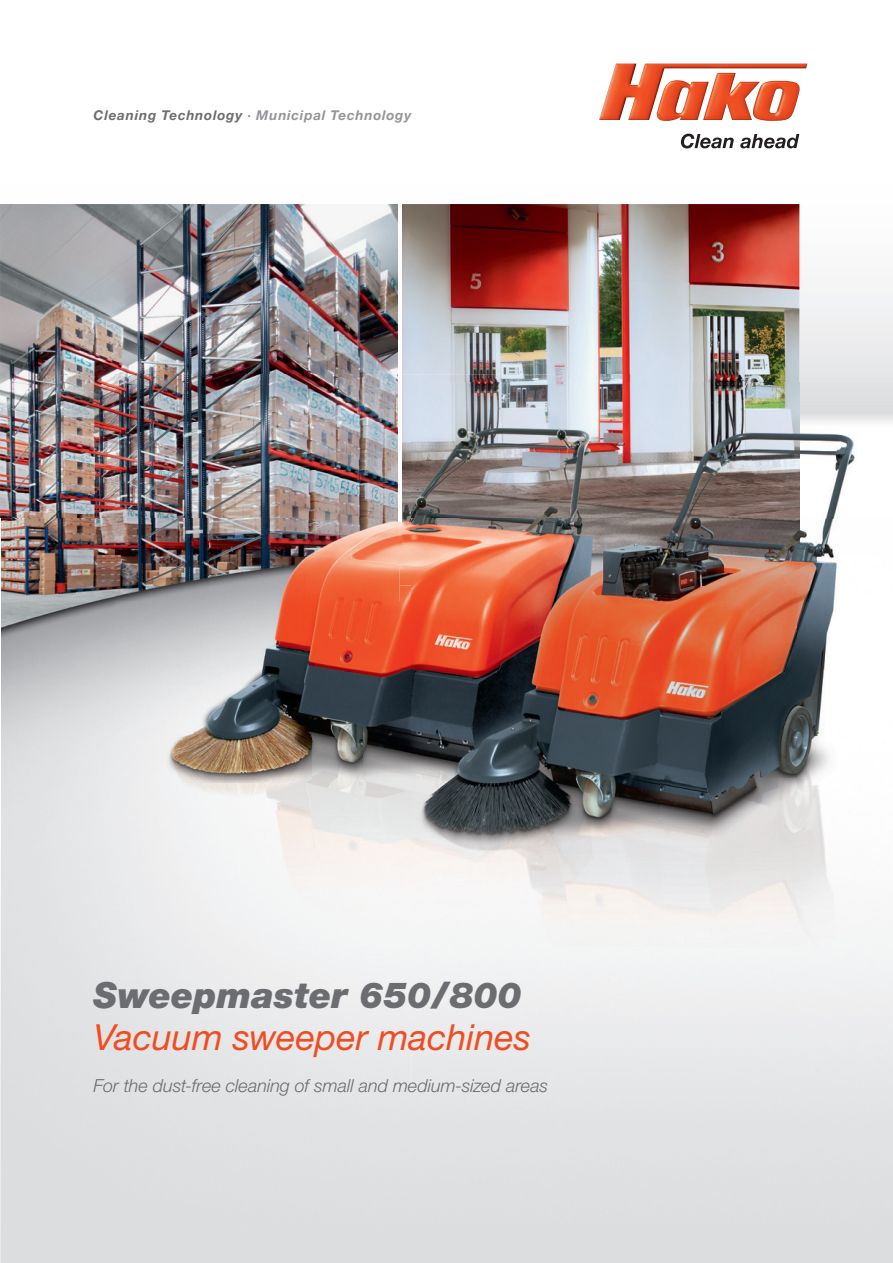
<style>
.page{position:relative;width:893px;height:1263px;background:#fff}
.page>*{position:absolute;margin:0;border:0;box-sizing:border-box;transform-origin:0 0}
.t1{font:italic 36px "Helvetica Neue LT Std";color:#f04d22}
.t2{font:italic 900 36px "Helvetica Neue LT Std";color:#6c6d70}
.t3{font:italic 300 18px "Helvetica Neue LT Std";color:#6c6d70}
.t4{font:italic 700 13.5px "Helvetica Neue LT Std";letter-spacing:.06em;color:#939598}
.s1{color:#6c6d70}
</style>
<div class="page">
<svg style="left:616px;top:63px;width:277px;height:320px"></svg>
<img style="left:402px;top:204px;width:397px;height:179px">
<img style="left:0;top:204px;width:398px;height:315px">
<img style="left:1px;top:519px;width:114px;height:353px">
<img style="left:0;top:519px;width:1px;height:744px">
<img style="left:402px;top:374px;width:154px;height:48px">
<img style="left:556px;top:374px;width:104px;height:9px">
<img style="left:400px;top:422px;width:11px;height:163px">
<img style="left:115px;top:374px;width:283px;height:145px">
<img style="left:400px;top:422px;width:1px;height:146px">
<img style="left:362px;top:585px;width:298px;height:447px">
<img style="left:115px;top:684px;width:247px;height:348px">
<img style="left:115px;top:519px;width:285px;height:165px">
<img style="left:753px;top:383px;width:140px;height:136px">
<img style="left:411px;top:383px;width:342px;height:202px">
<img style="left:797px;top:519px;width:96px;height:572px">
<img style="left:660px;top:585px;width:137px;height:402px">
<div style="left:411px;top:987px;width:386px;height:104px;background:#eaebec"></div>
<img style="left:753px;top:519px;width:46px;height:66px">
<img style="left:599px;top:64px;width:208px;height:57px">
<img style="left:681px;top:134px;width:118px;height:14px">
<p class="t4" style="left:94px;top:107px;width:319px"><span class="s1">Cleaning Technology</span> · Municipal Technology</p>
<h1 class="t2" style="left:94px;top:974px;width:430px">Sweepmaster 650 / 800</h1>
<h1 class="t1" style="left:94px;top:1024px;width:439px">Vacuum sweeper machines</h1>
<p class="t3" style="left:94px;top:1079px;width:456px">For the dust-free cleaning of small and medium-sized areas</p>
</div>
